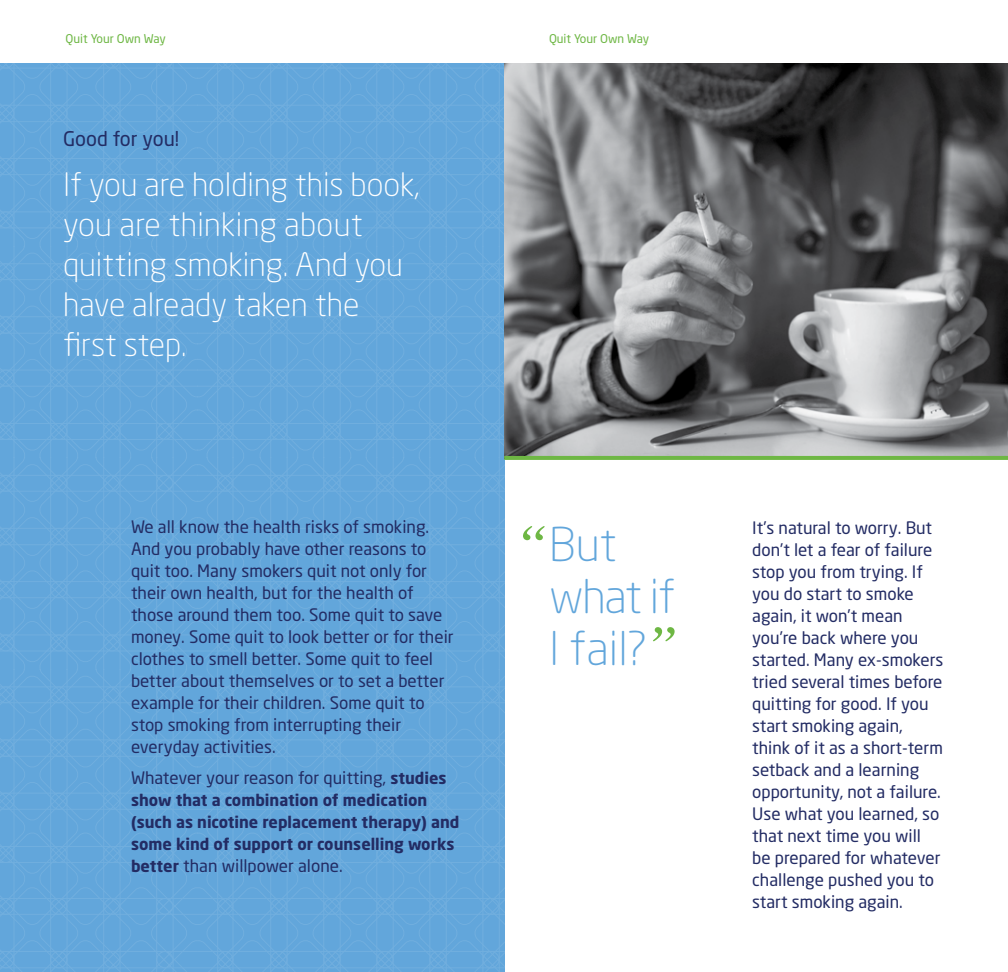
<style>
.page{position:relative;width:1008px;height:972px;background:#fff}
.page>*{position:absolute;margin:0;border:0;box-sizing:border-box;transform-origin:0 0}
.t1{font:300 46px/52px "Neo Sans Pro";color:#62a6db}
.t2{font:300 32px/40px "Neo Sans Pro";color:#fff}
.t3{font:20px "Neo Sans Pro";color:#232c64}
.t4{font:17px/22px "Neo Sans Pro";color:#232c64}
.t5{font:700 16px/22px "Neo Sans Std";color:#232c64}
.t6{font:12px "Neo Sans Pro";color:#6eb744}
.s1{font-family:"Neo Sans Std";font-weight:700;font-size:16px}
</style>
<div class="page">
<svg style="left:0;top:63px;width:504px;height:909px;background:#64a7db"></svg>
<img style="left:504px;top:63px;width:504px;height:393px">
<svg style="left:523px;top:526px;width:22px;height:14px"></svg>
<svg style="left:653px;top:627px;width:22px;height:14px"></svg>
<hr style="left:504px;top:456px;width:504px;height:4px;background:#6eb744">
<p class="t6" style="left:66px;top:31px;width:102px">Quit Your Own Way</p>
<p class="t6" style="left:549px;top:31px;width:102px">Quit Your Own Way</p>
<p class="t3" style="left:63px;top:127px;width:118px">Good for you!</p>
<h2 class="t2" style="left:63px;top:165px;width:358px">If you are holding this book, you are thinking about quitting smoking. And you have already taken the first step.</h2>
<p class="t4" style="left:131px;top:515px;width:324px">We all know the health risks of smoking.<br>And you probably have other reasons to quit too. Many smokers quit not only for their own health, but for the health of those around them too. Some quit to save money. Some quit to look better or for their clothes to smell better. Some quit to feel better about themselves or to set a better example for their children. Some quit to stop smoking from interrupting their everyday activities.</p>
<p class="t4" style="left:131px;top:766px;width:317px">Whatever your reason for quitting, <span class="s1">studies</span></p>
<p class="t5" style="left:131px;top:788px;width:330px">show that a combination of medication (such as nicotine replacement therapy) and some kind of support or counselling works</p>
<p class="t4" style="left:131px;top:854px;width:213px"><span class="s1">better</span> than willpower alone.</p>
<h1 class="t1" style="left:549px;top:518px;width:128px">But what if<br>I fail?</h1>
<p class="t4" style="left:752px;top:517px;width:193px">It’s natural to worry. But don’t let a fear of failure stop you from trying. If you do start to smoke again, it won’t mean you’re back where you started. Many ex-smokers tried several times before quitting for good. If you start smoking again, think of it as a short-term setback and a learning opportunity, not a failure.<br>Use what you learned, so that next time you will be prepared for whatever challenge pushed you to start smoking again.</p>
</div>
